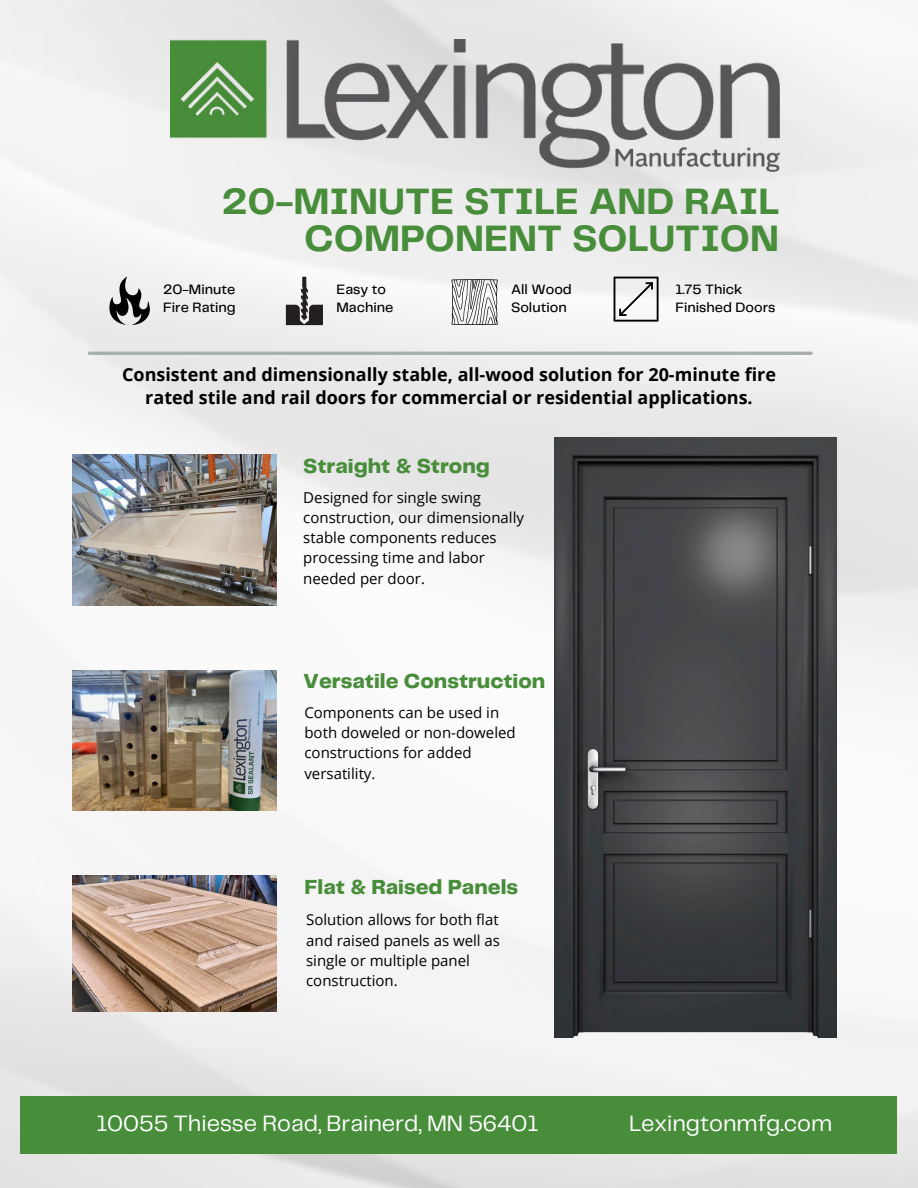
<style>
.page{position:relative;width:918px;height:1188px;background:#fff}
.page>*{position:absolute;margin:0;border:0;box-sizing:border-box;transform-origin:0 0}
.t1{font:700 38.1px/37.2px "Telegraf";color:#488d3a;text-align:right}
.t2{font:23.1px "Telegraf";color:#fff}
.t3{font:800 21.15px "Telegraf";color:#488d3a}
.t4{font:700 18px/22.5px "Open Sans";color:#000;text-align:center}
.t5{font:15px/20.2px "Open Sans";color:#000}
.t6{font:500 14.1px/18px "Telegraf";color:#000}
</style>
<div class="page">
<img style="left:0;top:0;width:918px;height:1188px">
<hr style="left:89px;top:352px;width:722px;height:3px;background:#a8b0af">
<img style="left:73px;top:454px;width:204px;height:151px">
<svg style="left:614px;top:277px;width:45px;height:45px"></svg>
<svg style="left:452px;top:279px;width:46px;height:46px"></svg>
<svg style="left:286px;top:277px;width:37px;height:48px"></svg>
<img style="left:554px;top:438px;width:283px;height:599px">
<img style="left:73px;top:671px;width:204px;height:139px">
<img style="left:73px;top:876px;width:204px;height:136px">
<div style="left:21px;top:1096px;width:876px;height:58px;background:#488d3a"></div>
<img style="left:171px;top:40px;width:609px;height:131px">
<svg style="left:109px;top:277px;width:41px;height:48px"></svg>
<h1 class="t1" style="left:222px;top:182px;width:559px">20-MINUTE STILE AND RAIL<br>COMPONENT SOLUTION</h1>
<p class="t6" style="left:163px;top:280px;width:74px">20-Minute<br>Fire Rating</p>
<p class="t6" style="left:337px;top:280px;width:58px">Easy to<br>Machine</p>
<p class="t6" style="left:511px;top:280px;width:62px">All Wood<br>Solution</p>
<p class="t6" style="left:675px;top:280px;width:102px">1.75 Thick<br>Finished Doors</p>
<p class="t4" style="left:122px;top:363px;width:655px">Consistent and dimensionally stable, all-wood solution for 20-minute fire rated stile and rail doors for commercial or residential applications.</p>
<h3 class="t3" style="left:303px;top:451px;width:188px">Straight &amp; Strong</h3>
<p class="t5" style="left:303px;top:487px;width:222px">Designed for single swing construction, our dimensionally stable components reduces processing time and labor needed per door.</p>
<h3 class="t3" style="left:303px;top:666px;width:244px">Versatile Construction</h3>
<p class="t5" style="left:304px;top:702px;width:213px">Components can be used in both doweled or non-doweled constructions for added versatility.</p>
<h3 class="t3" style="left:304px;top:872px;width:215px">Flat &amp; Raised Panels</h3>
<p class="t5" style="left:306px;top:909px;width:195px">Solution allows for both flat and raised panels as well as single or multiple panel construction.</p>
<h2 class="t2" style="left:96px;top:1108px;width:444px">10055 Thiesse Road, Brainerd, MN 56401</h2>
<h2 class="t2" style="left:629px;top:1108px;width:205px">Lexingtonmfg.com</h2>
</div>
